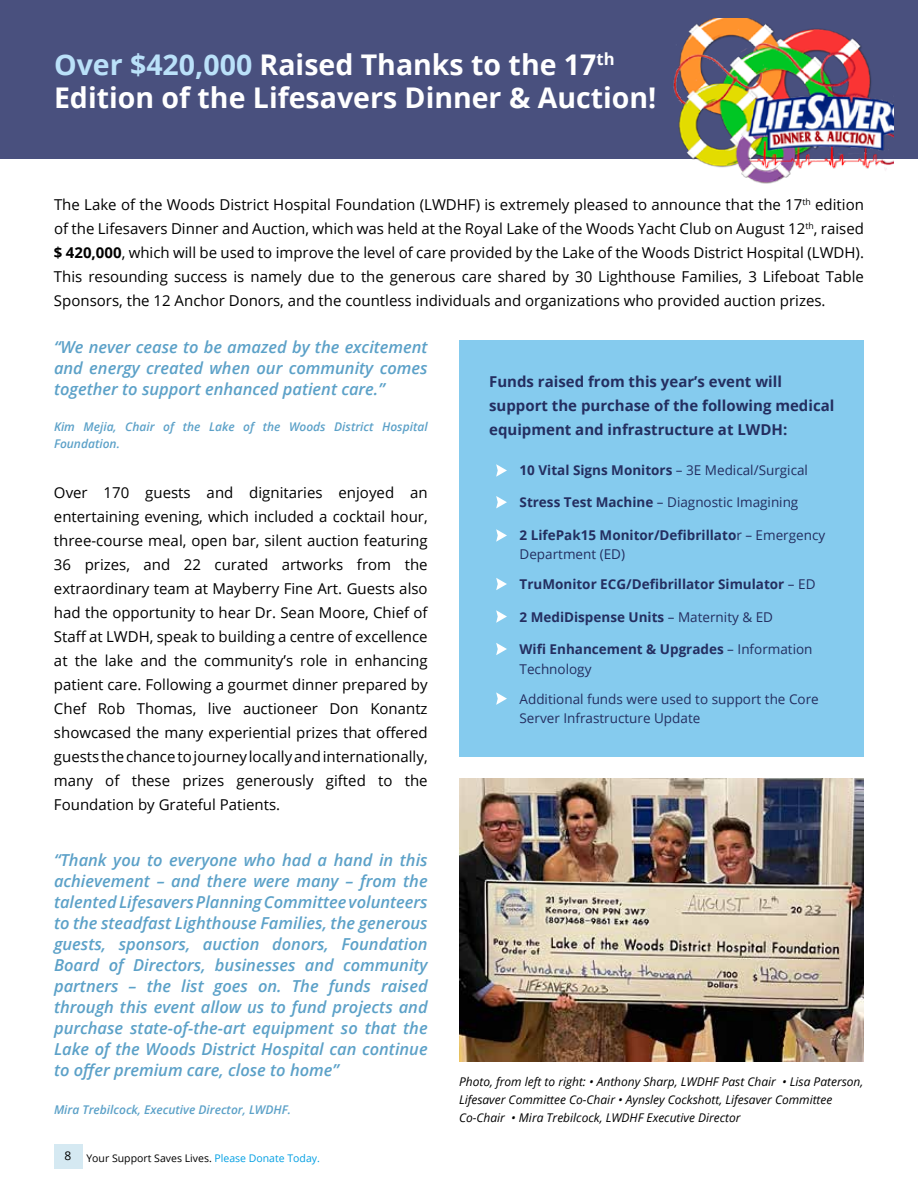
<style>
.page{position:relative;width:918px;height:1188px;background:#fff}
.page>*{position:absolute;margin:0;border:0;box-sizing:border-box;transform-origin:0 0}
.t1{font:700 28.5px/33px "Open Sans";color:#fff}
.t2{font:italic 600 16.5px/21px "Open Sans";color:#5ca1c8;text-align:justify}
.t3{font:15px/24px "Open Sans";color:#000;text-align:justify}
.t4{font:700 15px/24px "Open Sans";color:#242e60}
.t5{font:700 13.5px/19.5px "Open Sans";color:#242e60}
.t6{font:13.5px/19.5px "Open Sans";color:#242e60}
.t7{font:italic 12px/18px "Open Sans";color:#000}
.t8{font:italic 600 12px/16.5px "Open Sans";color:#5ca1c8}
.t9{font:10.5px "Open Sans";color:#000}
.s1{color:#bae1f9}
.s2{font-weight:700}
.s3{font-size:12px}
.s4{color:#009fe3}
.s5{font-weight:400}
</style>
<div class="page">
<div style="left:55px;top:1145px;width:28px;height:24px;background:#d5e9f2"></div>
<div style="left:0;top:0;width:918px;height:159px;background:#49507e"></div>
<div style="left:459px;top:340px;width:405px;height:417px;background:#85cbee"></div>
<img style="left:459px;top:779px;width:405px;height:282px">
<svg style="left:496px;top:464px;width:11px;height:13px"></svg>
<svg style="left:496px;top:496px;width:11px;height:12px"></svg>
<svg style="left:496px;top:529px;width:11px;height:13px"></svg>
<svg style="left:496px;top:578px;width:11px;height:12px"></svg>
<svg style="left:496px;top:610px;width:11px;height:13px"></svg>
<svg style="left:496px;top:643px;width:11px;height:12px"></svg>
<svg style="left:496px;top:692px;width:11px;height:13px"></svg>
<img style="left:673px;top:19px;width:221px;height:165px">
<h1 class="t1" style="left:54px;top:47px;width:604px"><span class="s1">Over $420,000</span> Raised Thanks to the 17<sup>th<br></sup>Edition of the Lifesavers Dinner &amp; Auction!</h1>
<p class="t3" style="left:54px;top:192px;width:812px">The Lake of the Woods District Hospital Foundation (LWDHF) is extremely pleased to announce that the 17<sup>th</sup> edition of the Lifesavers Dinner and Auction, which was held at the Royal Lake of the Woods Yacht Club on August 12<sup>th</sup>, raised <span class="s2">$ 420,000</span>, which will be used to improve the level of care provided by the Lake of the Woods District Hospital (LWDH).<br>This resounding success is namely due to the generous care shared by 30 Lighthouse Families, 3 Lifeboat Table Sponsors, the 12 Anchor Donors, and the countless individuals and organizations who provided auction prizes.</p>
<p class="t2" style="left:54px;top:336px;width:375px">“We never cease to be amazed by the excitement and energy created when our community comes together to support enhanced patient care.”</p>
<p class="t8" style="left:54px;top:418px;width:375px">Kim Mejia, Chair of the Lake of the Woods District Hospital<br>Foundation.</p>
<p class="t3" style="left:54px;top:480px;width:375px">Over 170 guests and dignitaries enjoyed an entertaining evening, which included a cocktail hour, three-course meal, open bar, silent auction featuring 36 prizes, and 22 curated artworks from the extraordinary team at Mayberry Fine Art. Guests also had the opportunity to hear Dr. Sean Moore, Chief of Staff at LWDH, speak to building a centre of excellence at the lake and the community’s role in enhancing patient care. Following a gourmet dinner prepared by Chef Rob Thomas, live auctioneer Don Konantz showcased the many experiential prizes that offered guests the chance to journey locally and internationally, many of these prizes generously gifted to the Foundation by Grateful Patients.</p>
<p class="t2" style="left:54px;top:849px;width:375px">“Thank you to everyone who had a hand in this achievement – and there were many – from the talented Lifesavers Planning Committee volunteers to the steadfast Lighthouse Families, the generous guests, sponsors, auction donors, Foundation Board of Directors, businesses and community partners – the list goes on. The funds raised through this event allow us to fund projects and purchase state-of-the-art equipment so that the Lake of the Woods District Hospital can continue to offer premium care, close to home”</p>
<p class="t8" style="left:54px;top:1101px;width:239px">Mira Trebilcock, Executive Director, LWDHF.</p>
<p class="t9" style="left:65px;top:1151px;width:257px"><span class="s3">8</span> Your Support Saves Lives. <span class="s4">Please Donate Today.</span></p>
<p class="t4" style="left:489px;top:370px;width:347px">Funds raised from this year’s event will support the purchase of the following medical equipment and infrastructure at LWDH:</p>
<p class="t5" style="left:520px;top:460px;width:290px">10 Vital Signs Monitors <span class="s5">– 3E Medical/Surgical</span></p>
<p class="t6" style="left:520px;top:492px;width:280px"><span class="s2">Stress Test Machine</span> – Diagnostic Imagining</p>
<p class="t5" style="left:520px;top:525px;width:307px">2 LifePak15 Monitor/Defibrillato<span class="s5">r – Emergency<br>Department (ED)</span></p>
<p class="t5" style="left:520px;top:574px;width:298px">TruMonitor ECG/Defibrillator Simulator <span class="s5">– ED</span></p>
<p class="t5" style="left:520px;top:607px;width:255px">2 MediDispense Units <span class="s5">– Maternity &amp; ED</span></p>
<p class="t5" style="left:520px;top:639px;width:295px">Wifi Enhancement &amp; Upgrades <span class="s5">– Information<br>Technology</span></p>
<p class="t6" style="left:520px;top:689px;width:301px">Additional funds were used to support the Core<br>Server Infrastructure Update</p>
<p class="t7" style="left:459px;top:1072px;width:406px">Photo, from left to right: • Anthony Sharp, LWDHF Past Chair • Lisa Paterson,<br>Lifesaver Committee Co-Chair • Aynsley Cockshott, Lifesaver Committee<br>Co-Chair • Mira Trebilcock, LWDHF Executive Director</p>
</div>
